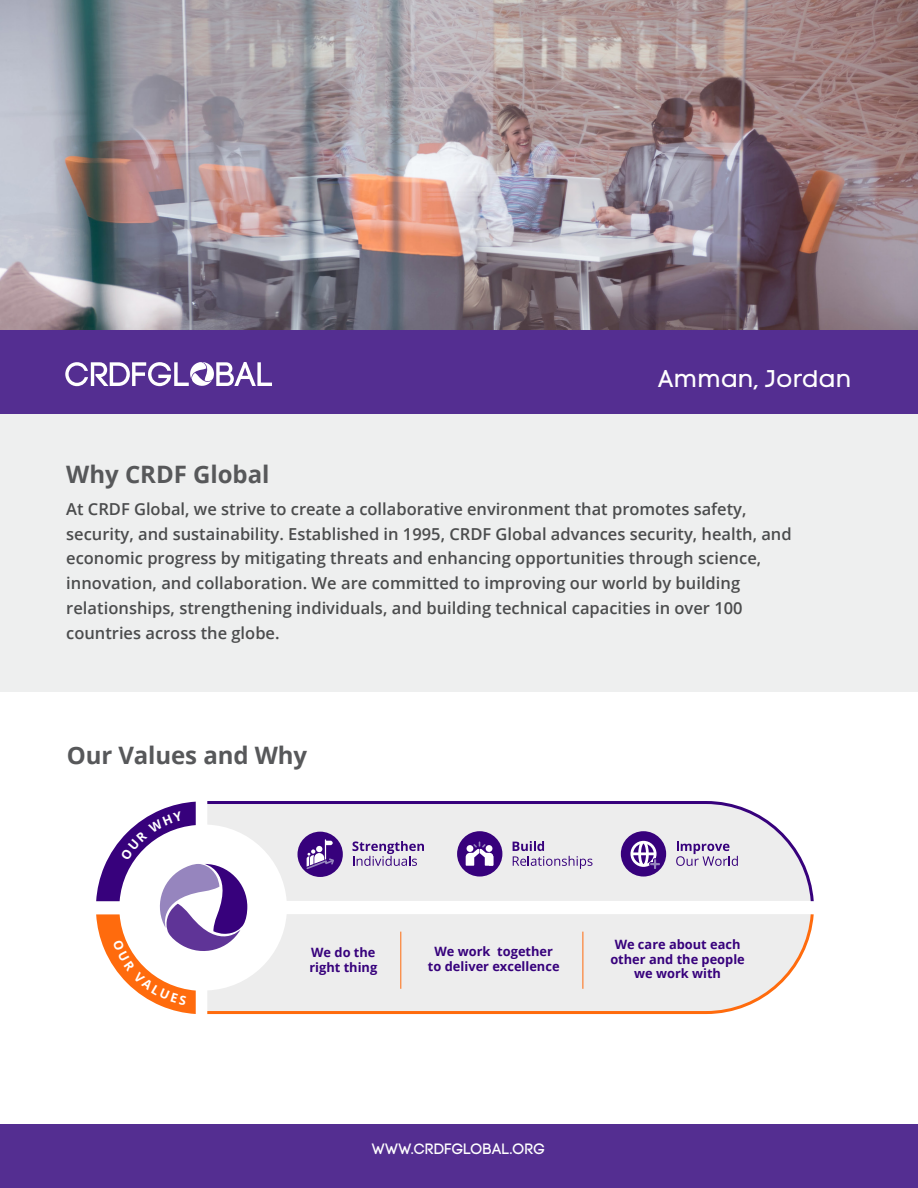
<style>
.page{position:relative;width:918px;height:1188px;background:#fff}
.page>*{position:absolute;margin:0;border:0;box-sizing:border-box;transform-origin:0 0}
.t1{font:700 24px "Open Sans";letter-spacing:-.005em;color:#57585a}
.t2{font:24px "Code Pro LC";color:#fff}
.t3{font:600 16.5px/24.8px "Open Sans";color:#4b4c4d}
.t4{font:15px "Code Pro";color:#fff}
.t5{font:700 12.9px/14.5px "Open Sans";color:#37017c;text-align:center}
</style>
<div class="page">
<div style="left:0;top:256px;width:918px;height:436px;background:#eeefef"></div>
<div style="left:0;top:1124px;width:918px;height:64px;background:#542e91"></div>
<div style="left:0;top:16px;width:918px;height:398px;background:#542e91"></div>
<img style="left:1px;top:0;width:917px;height:329px">
<svg style="left:65px;top:362px;width:207px;height:25px"></svg>
<svg style="left:207px;top:801px;width:607px;height:100px;background:#e3e0e7"></svg>
<svg style="left:247px;top:914px;width:567px;height:100px;background:#eee9e6"></svg>
<div style="left:457px;top:831px;width:45px;height:46px;background:#37017c;border-radius:50%"></div>
<svg style="left:466px;top:842px;width:28px;height:24px"></svg>
<div style="left:621px;top:831px;width:45px;height:46px;background:#37017c;border-radius:50%"></div>
<svg style="left:630px;top:841px;width:31px;height:29px"></svg>
<div style="left:298px;top:832px;width:45px;height:45px;background:#37017c;border-radius:50%"></div>
<svg style="left:306px;top:839px;width:28px;height:30px"></svg>
<svg style="left:96px;top:802px;width:151px;height:212px"></svg>
<p class="t2" style="left:658px;top:365px;width:195px">Amman, Jordan</p>
<p class="t1" style="left:66px;top:457px;width:205px">Why CRDF Global</p>
<p class="t3" style="left:66px;top:496px;width:727px">At CRDF Global, we strive to create a collaborative environment that promotes safety, security, and sustainability. Established in 1995, CRDF Global advances security, health, and economic progress by mitigating threats and enhancing opportunities through science, innovation, and collaboration. We are committed to improving our world by building relationships, strengthening individuals, and building technical capacities in over 100 countries across the globe.</p>
<p class="t1" style="left:67px;top:738px;width:242px">Our Values and Why</p>
<p class="t5" style="left:309px;top:945px;width:69px;text-align:left">We do the right thing</p>
<p class="t5" style="left:428px;top:944px;width:133px">We work together to deliver excellence</p>
<p class="t5" style="left:610px;top:937px;width:136px">We care about each other and the people we work with</p>
<p class="t4" style="left:372px;top:1140px;width:175px">WWW.CRDFGLOBAL.ORG</p>
</div>
